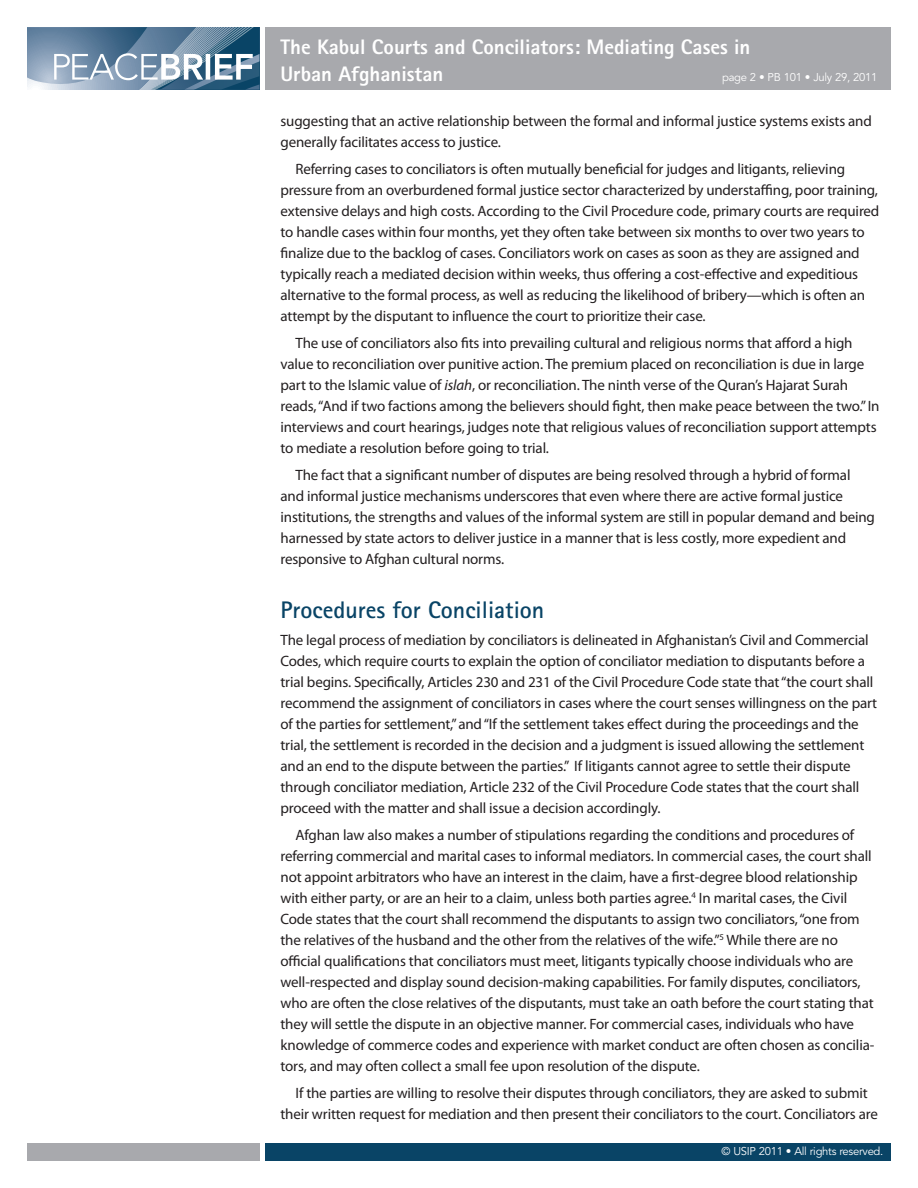
<style>
.page{position:relative;width:918px;height:1188px;background:#fff}
.page>*{position:absolute;margin:0;border:0;box-sizing:border-box;transform-origin:0 0}
.t1{font:700 24px "Rotis Sans Serif";color:#094466}
.t2{font:800 21px/27px "Rotis Sans Serif";color:#fff}
.t3{font:15px/21px "Myriad Pro";letter-spacing:-.01em;color:#231f20}
.t4{font:11.25px "Avenir LT Std";letter-spacing:-.025em;color:#fff}
.s1{font-style:italic}
</style>
<div class="page">
<div style="left:265px;top:1143px;width:626px;height:18px;background:#094466"></div>
<div style="left:27px;top:1143px;width:233px;height:18px;background:#a8a9ad"></div>
<div style="left:265px;top:27px;width:626px;height:63px;background:#a8a9ad"></div>
<svg style="left:27px;top:27px;width:233px;height:63px;background:#7894ac"></svg>
<h2 class="t2" style="left:280px;top:33px;width:472px">The Kabul Courts and Conciliators: Mediating Cases in<br>Urban Afghanistan</h2>
<p class="t4" style="left:722px;top:71px;width:157px">page 2 • PB 101 • July 29, 2011</p>
<p class="t3" style="left:280px;top:110px;width:593px">suggesting that an active relationship between the formal and informal justice systems exists and generally facilitates access to justice.</p>
<p class="t3" style="left:280px;top:158px;width:600px;text-indent:15px">Referring cases to conciliators is often mutually beneficial for judges and litigants, relieving pressure from an overburdened formal justice sector characterized by understaffing, poor training, extensive delays and high costs. According to the Civil Procedure code, primary courts are required to handle cases within four months, yet they often take between six months to over two years to finalize due to the backlog of cases. Conciliators work on cases as soon as they are assigned and typically reach a mediated decision within weeks, thus offering a cost-effective and expeditious alternative to the formal process, as well as reducing the likelihood of bribery—which is often an attempt by the disputant to influence the court to prioritize their case.</p>
<p class="t3" style="left:280px;top:332px;width:601px;text-indent:15px">The use of conciliators also fits into prevailing cultural and religious norms that afford a high value to reconciliation over punitive action. The premium placed on reconciliation is due in large part to the Islamic value of <span class="s1">islah</span>, or reconciliation. The ninth verse of the Quran’s Hajarat Surah reads, “And if two factions among the believers should fight, then make peace between the two.” In interviews and court hearings, judges note that religious values of reconciliation support attempts to mediate a resolution before going to trial.</p>
<p class="t3" style="left:280px;top:464px;width:596px;text-indent:15px">The fact that a significant number of disputes are being resolved through a hybrid of formal and informal justice mechanisms underscores that even where there are active formal justice institutions, the strengths and values of the informal system are still in popular demand and being harnessed by state actors to deliver justice in a manner that is less costly, more expedient and responsive to Afghan cultural norms.</p>
<h1 class="t1" style="left:280px;top:595px;width:265px">Procedures for Conciliation</h1>
<p class="t3" style="left:280px;top:629px;width:598px">The legal process of mediation by conciliators is delineated in Afghanistan’s Civil and Commercial Codes, which require courts to explain the option of conciliator mediation to disputants before a trial begins. Specifically, Articles 230 and 231 of the Civil Procedure Code state that “the court shall recommend the assignment of conciliators in cases where the court senses willingness on the part of the parties for settlement,” and “If the settlement takes effect during the proceedings and the trial, the settlement is recorded in the decision and a judgment is issued allowing the settlement and an end to the dispute between the parties.” If litigants cannot agree to settle their dispute through conciliator mediation, Article 232 of the Civil Procedure Code states that the court shall proceed with the matter and shall issue a decision accordingly.</p>
<p class="t3" style="left:280px;top:824px;width:595px;text-indent:15px">Afghan law also makes a number of stipulations regarding the conditions and procedures of referring commercial and marital cases to informal mediators. In commercial cases, the court shall not appoint arbitrators who have an interest in the claim, have a first-degree blood relationship with either party, or are an heir to a claim, unless both parties agree.<sup>4</sup> In marital cases, the Civil Code states that the court shall recommend the disputants to assign two conciliators, “one from the relatives of the husband and the other from the relatives of the wife.”<sup>5</sup> While there are no official qualifications that conciliators must meet, litigants typically choose individuals who are well-respected and display sound decision-making capabilities. For family disputes, conciliators, who are often the close relatives of the disputants, must take an oath before the court stating that they will settle the dispute in an objective manner. For commercial cases, individuals who have knowledge of commerce codes and experience with market conduct are often chosen as concilia&shy;tors, and may often collect a small fee upon resolution of the dispute.</p>
<p class="t3" style="left:280px;top:1082px;width:599px;text-align:center">If the parties are willing to resolve their disputes through conciliators, they are asked to submit their written request for mediation and then present their conciliators to the court. Conciliators are</p>
<p class="t4" style="left:722px;top:1145px;width:163px">© USIP 2011 • All rights reserved.</p>
</div>
